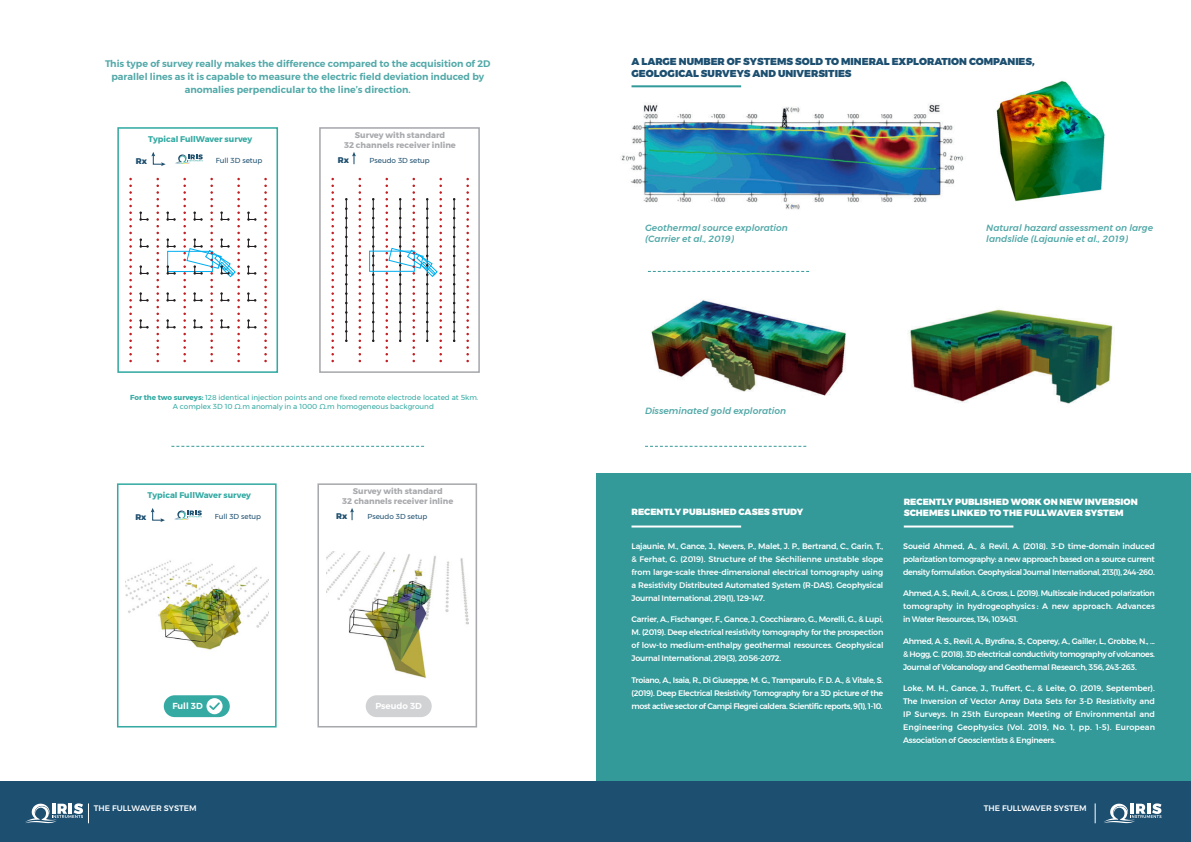
<style>
.page{position:relative;width:1191px;height:842px;background:#fff}
.page>*{position:absolute;margin:0;border:0;box-sizing:border-box;transform-origin:0 0}
.t1{font:900 10px/12px "Montserrat";color:#1c4f70}
.t2{font:600 9.5px/13px "Montserrat";color:#52a8a8;text-align:center}
.t3{font:italic 500 9px/11px "Montserrat";color:#52a8a8}
.t4{font:900 9px/10.8px "Montserrat";color:#fff}
.t5{font:600 8.7px "Montserrat";color:#fff}
.t6{font:700 8.3px/9.9px "Montserrat";color:#a8a9ad;text-align:center}
.t7{font:700 8.3px "Montserrat";color:#34aaa3}
.t8{font:800 8.3px "Montserrat";color:#1d4f6f}
.t9{font:700 8.2px/9.8px "Montserrat";color:#a8a9ad;text-align:center}
.t10{font:700 8.2px "Montserrat";color:#34aaa3}
.t11{font:800 8.2px "Montserrat";color:#1d4f6f}
.t12{font:500 8px/13px "Montserrat";letter-spacing:-.03em;color:#fff;text-align:justify}
.t13{font:500 8px "Montserrat";color:#fff}
.t14{font:7.2px/8.7px "Montserrat";color:#34aaa3;text-align:center}
.t15{font:7.2px "Montserrat";color:#1d4f6f}
.s1{font-weight:700}
</style>
<div class="page">
<div style="left:596px;top:473px;width:595px;height:315px;background:#399"></div>
<img style="left:621px;top:103px;width:343px;height:107px">
<img style="left:647px;top:270px;width:466px;height:134px">
<div style="left:0;top:782px;width:1191px;height:60px;background:#1c4f70"></div>
<svg style="left:1104px;top:803px;width:57px;height:20px"></svg>
<svg style="left:25px;top:803px;width:64px;height:20px"></svg>
<svg style="left:1094px;top:803px;width:1px;height:20px"></svg>
<hr style="left:346px;top:199px;width:1px;height:142px;background:#231f20">
<hr style="left:373px;top:199px;width:1px;height:142px;background:#231f20">
<div style="left:167px;top:251px;width:46px;height:21px;border:1px solid #00aeef"></div>
<div style="left:369px;top:251px;width:45px;height:21px;border:1px solid #00aeef"></div>
<svg style="left:331px;top:178px;width:3px;height:184px"></svg>
<svg style="left:358px;top:178px;width:3px;height:184px"></svg>
<svg style="left:466px;top:178px;width:3px;height:184px"></svg>
<svg style="left:129px;top:178px;width:3px;height:184px"></svg>
<svg style="left:156px;top:178px;width:3px;height:184px"></svg>
<svg style="left:264px;top:178px;width:3px;height:184px"></svg>
<hr style="left:453px;top:199px;width:2px;height:142px;background:#231f20">
<svg style="left:385px;top:178px;width:57px;height:184px"></svg>
<svg style="left:139px;top:211px;width:10px;height:10px"></svg>
<svg style="left:166px;top:211px;width:10px;height:10px"></svg>
<svg style="left:247px;top:211px;width:9px;height:10px"></svg>
<svg style="left:139px;top:238px;width:10px;height:10px"></svg>
<svg style="left:166px;top:238px;width:10px;height:10px"></svg>
<svg style="left:247px;top:238px;width:9px;height:10px"></svg>
<svg style="left:139px;top:265px;width:10px;height:10px"></svg>
<svg style="left:166px;top:265px;width:10px;height:10px"></svg>
<svg style="left:247px;top:265px;width:9px;height:10px"></svg>
<svg style="left:139px;top:292px;width:10px;height:10px"></svg>
<svg style="left:166px;top:292px;width:10px;height:10px"></svg>
<svg style="left:247px;top:292px;width:9px;height:10px"></svg>
<svg style="left:139px;top:319px;width:10px;height:10px"></svg>
<svg style="left:166px;top:319px;width:10px;height:10px"></svg>
<svg style="left:183px;top:178px;width:57px;height:184px"></svg>
<svg style="left:247px;top:319px;width:9px;height:10px"></svg>
<svg style="left:151px;top:152px;width:15px;height:14px"></svg>
<svg style="left:352px;top:152px;width:4px;height:12px"></svg>
<svg style="left:175px;top:154px;width:28px;height:10px"></svg>
<div style="left:117px;top:127px;width:161px;height:246px;border:2px solid #34aaa3"></div>
<div style="left:319px;top:127px;width:161px;height:246px;border:2px solid #a8a9ad"></div>
<svg style="left:151px;top:508px;width:14px;height:14px"></svg>
<svg style="left:350px;top:508px;width:4px;height:12px"></svg>
<svg style="left:174px;top:510px;width:28px;height:10px"></svg>
<div style="left:117px;top:483px;width:160px;height:244px;border:2px solid #34aaa3"></div>
<div style="left:317px;top:483px;width:160px;height:244px;border:2px solid #a8a9ad"></div>
<div style="left:164px;top:695px;width:66px;height:22px;background:#34aaa3;border-radius:11px"></div>
<svg style="left:206px;top:698px;width:16px;height:16px"></svg>
<svg style="left:208px;top:701px;width:13px;height:11px"></svg>
<div style="left:366px;top:695px;width:66px;height:22px;background:#d1d2d4;border-radius:11px"></div>
<svg style="left:171px;top:446px;width:253px;height:1px"></svg>
<svg style="left:648px;top:271px;width:161px;height:1px"></svg>
<img style="left:126px;top:560px;width:143px;height:90px">
<img style="left:326px;top:551px;width:143px;height:127px">
<hr style="left:631px;top:85px;width:110px;height:2px;background:#399">
<hr style="left:631px;top:525px;width:110px;height:2px;background:#fff">
<hr style="left:903px;top:525px;width:110px;height:2px;background:#fff">
<img style="left:996px;top:81px;width:109px;height:121px">
<svg style="left:645px;top:446px;width:161px;height:1px"></svg>
<p class="t2" style="left:105px;top:57px;width:387px">This type of survey really makes the difference compared to the acquisition of 2D parallel lines as it is capable to measure the electric field deviation induced by anomalies perpendicular to the line’s direction.</p>
<p class="t1" style="left:631px;top:55px;width:405px">A LARGE NUMBER OF SYSTEMS SOLD TO MINERAL EXPLORATION COMPANIES,<br>GEOLOGICAL SURVEYS AND UNIVERSITIES</p>
<p class="t7" style="left:148px;top:132px;width:106px">Typical FullWaver survey</p>
<p class="t6" style="left:344px;top:130px;width:113px">Survey with standard<br>32 channels receiver inline</p>
<p class="t15" style="left:216px;top:155px;width:48px">Full 3D setup</p>
<p class="t15" style="left:369px;top:155px;width:62px">Pseudo 3D setup</p>
<p class="t8" style="left:136px;top:155px;width:13px">Rx</p>
<p class="t8" style="left:338px;top:153px;width:13px">Rx</p>
<p class="t14" style="left:130px;top:393px;width:350px"><span class="s1">For the two surveys:</span> 128 identical injection points and one fixed remote electrode located at 5km.<br>A complex 3D 10 Ω.m anomaly in a 1000 Ω.m homogeneous background</p>
<p class="t10" style="left:148px;top:489px;width:105px">Typical FullWaver survey</p>
<p class="t9" style="left:342px;top:486px;width:112px">Survey with standard<br>32 channels receiver inline</p>
<p class="t11" style="left:135px;top:511px;width:13px">Rx</p>
<p class="t15" style="left:215px;top:511px;width:48px">Full 3D setup</p>
<p class="t11" style="left:336px;top:509px;width:13px">Rx</p>
<p class="t15" style="left:367px;top:511px;width:61px">Pseudo 3D setup</p>
<p class="t5" style="left:172px;top:699px;width:32px">Full 3D</p>
<p class="t5" style="left:375px;top:699px;width:48px">Pseudo 3D</p>
<p class="t3" style="left:645px;top:222px;width:144px">Geothermal source exploration (Carrier et al., 2019)</p>
<p class="t3" style="left:986px;top:222px;width:168px">Natural hazard assessment on large landslide (Lajaunie et al., 2019)</p>
<p class="t3" style="left:645px;top:406px;width:143px">Disseminated gold exploration</p>
<p class="t4" style="left:631px;top:506px;width:173px">RECENTLY PUBLISHED CASES STUDY</p>
<p class="t4" style="left:903px;top:496px;width:235px">RECENTLY PUBLISHED WORK ON NEW INVERSION<br>SCHEMES LINKED TO THE FULLWAVER SYSTEM</p>
<p class="t12" style="left:631px;top:539px;width:253px">Lajaunie, M., Gance, J., Nevers, P., Malet, J. P., Bertrand, C., Garin, T., &amp; Ferhat, G. (2019). Structure of the Séchilienne unstable slope from large-scale three-dimensional electrical tomography using a Resistivity Distributed Automated System (R-DAS). Geophysical Journal International, 219(1), 129-147.</p>
<p class="t12" style="left:631px;top:613px;width:253px">Carrier, A., Fischanger, F., Gance, J., Cocchiararo, G., Morelli, G., &amp; Lupi, M. (2019). Deep electrical resistivity tomography for the prospection of low-to medium-enthalpy geothermal resources. Geophysical Journal International, 219(3), 2056-2072.</p>
<p class="t12" style="left:631px;top:673px;width:253px">Troiano, A., Isaia, R., Di Giuseppe, M. G., Tramparulo, F. D. A., &amp; Vitale, S. (2019). Deep Electrical Resistivity Tomography for a 3D picture of the most active sector of Campi Flegrei caldera. Scientific reports, 9(1), 1-10.</p>
<p class="t12" style="left:903px;top:539px;width:253px">Soueid Ahmed, A., &amp; Revil, A. (2018). 3-D time-domain induced polarization tomography: a new approach based on a source current density formulation. Geophysical Journal International, 213(1), 244-260.</p>
<p class="t12" style="left:903px;top:587px;width:253px">Ahmed, A. S., Revil, A., &amp; Gross, L. (2019). Multiscale induced polarization tomography in hydrogeophysics : A new approach. Advances in Water Resources, 134, 103451.</p>
<p class="t12" style="left:903px;top:634px;width:253px">Ahmed, A. S., Revil, A., Byrdina, S., Coperey, A., Gailler, L., Grobbe, N., ... &amp; Hogg, C. (2018). 3D electrical conductivity tomography of volcanoes.<br>Journal of Volcanology and Geothermal Research, 356, 243-263.</p>
<p class="t12" style="left:903px;top:682px;width:253px">Loke, M. H., Gance, J., Truffert, C., &amp; Leite, O. (2019, September).<br>The Inversion of Vector Array Data Sets for 3-D Resistivity and IP Surveys. In 25th European Meeting of Environmental and Engineering Geophysics (Vol. 2019, No. 1, pp. 1-5). European Association of Geoscientists &amp; Engineers.</p>
<p class="t13" style="left:94px;top:802px;width:104px">THE FULLWAVER SYSTEM</p>
<p class="t13" style="left:983px;top:802px;width:104px">THE FULLWAVER SYSTEM</p>
</div>
